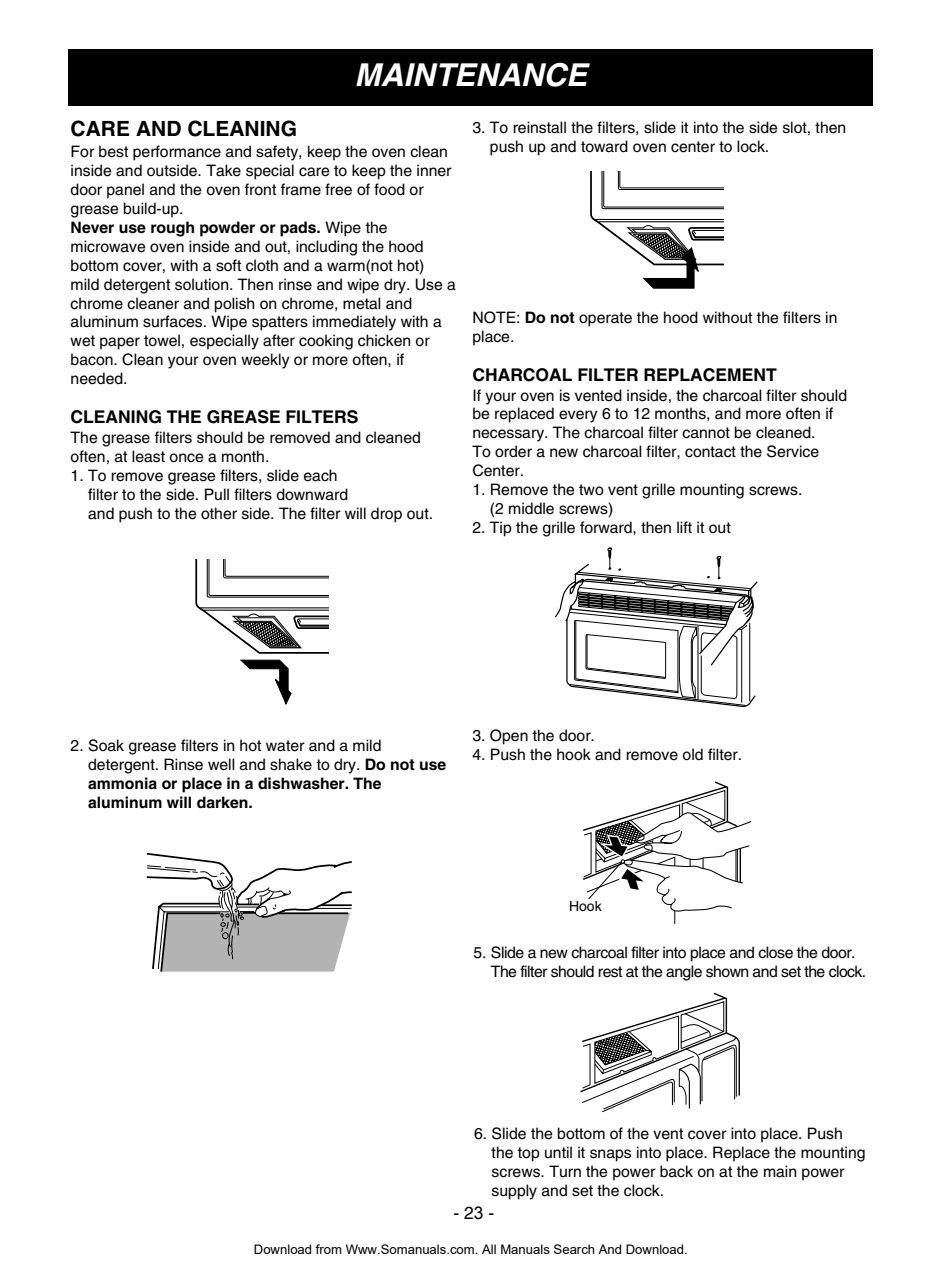
<style>
.page{position:relative;width:942px;height:1274px;background:#fff}
.page>*{position:absolute;margin:0;border:0;box-sizing:border-box;transform-origin:0 0}
.t1{font:italic 700 31.5px "Helvetica";color:#fff}
.t2{font:700 21px "Helvetica";color:#000}
.t3{font:700 17.5px "Helvetica";color:#000}
.t4{font:17.5px "Helvetica";color:#000}
.t5{font:15.75px/18.9px "Helvetica";color:#000}
.t6{font:15.75px/18.9px "Helvetica";letter-spacing:-.03em;color:#000}
.t7{font:14px "Helvetica";color:#000}
.t8{font:13.12px "Arial";color:#000}
.s1{font-weight:700}
.s2{font-family:"Arial"}
</style>
<div class="page">
<div style="left:69px;top:50px;width:803px;height:56px;background:#000"></div>
<svg style="left:590px;top:171px;width:133px;height:118px"></svg>
<svg style="left:195px;top:559px;width:133px;height:146px"></svg>
<svg style="left:146px;top:853px;width:206px;height:119px"></svg>
<svg style="left:580px;top:992px;width:160px;height:120px"></svg>
<svg style="left:583px;top:781px;width:169px;height:143px"></svg>
<svg style="left:555px;top:548px;width:203px;height:160px"></svg>
<h1 class="t1" style="left:354px;top:63px;width:234px">MAINTENANCE</h1>
<h2 class="t2" style="left:71px;top:121px;width:228px">CARE AND CLEANING</h2>
<p class="t5" style="left:71px;top:144px;width:387px">For best performance and safety, keep the oven clean inside and outside. Take special care to keep the inner door panel and the oven front frame free of food or grease build-up.<br><span class="s1">Never use rough powder or pads.</span> Wipe the microwave oven inside and out, including the hood bottom cover, with a soft cloth and a warm(not hot) mild detergent solution. Then rinse and wipe dry. Use a chrome cleaner and polish on chrome, metal and aluminum surfaces. Wipe spatters immediately with a wet paper towel, especially after cooking chicken or bacon. Clean your oven weekly or more often, if needed.</p>
<p class="t3" style="left:71px;top:411px;width:289px">CLEANING THE GREASE FILTERS</p>
<p class="t5" style="left:71px;top:429px;width:352px">The grease filters should be removed and cleaned often, at least once a month.</p>
<p class="t5" style="left:88px;top:467px;width:346px;text-indent:-17px">1. To remove grease filters, slide each<br>filter to the side. Pull filters downward<br>and push to the other side. The filter will drop out.</p>
<p class="t5" style="left:490px;top:119px;width:358px;text-indent:-17px">3. To reinstall the filters, slide it into the side slot, then push up and toward oven center to lock.</p>
<p class="t5" style="left:472px;top:309px;width:366px">NOTE: <span class="s1">Do not</span> operate the hood without the filters in place.</p>
<p class="t3" style="left:472px;top:368px;width:306px">CHARCOAL FILTER REPLACEMENT</p>
<p class="t5" style="left:472px;top:387px;width:376px">If your oven is vented inside, the charcoal filter should be replaced every 6 to 12 months, and more often if necessary. The charcoal filter cannot be cleaned.<br>To order a new charcoal filter, contact the Service Center.</p>
<p class="t5" style="left:490px;top:482px;width:314px;text-indent:-17px">1. Remove the two vent grille mounting screws. (2 middle screws)</p>
<p class="t5" style="left:472px;top:519px;width:260px">2. Tip the grille forward, then lift it out</p>
<p class="t5" style="left:88px;top:737px;width:359px;text-indent:-17px">2. Soak grease filters in hot water and a mild detergent. Rinse well and shake to dry. <span class="s1">Do not use ammonia or place in a dishwasher. The aluminum will darken.</span></p>
<p class="t5" style="left:472px;top:727px;width:124px">3. Open the door.</p>
<p class="t5" style="left:472px;top:746px;width:271px">4. Push the hook and remove old filter.</p>
<p class="t7" style="left:569px;top:901px;width:34px">Hook</p>
<p class="t6" style="left:491px;top:945px;width:377px;text-indent:-17px">5. Slide a new charcoal filter into place and close the door.<br>The filter should rest at the angle shown and set the clock.</p>
<p class="t5" style="left:491px;top:1126px;width:375px;text-indent:-17px">6. Slide the bottom of the vent cover into place. Push the top until it snaps into place. Replace the mounting screws. Turn the power back on at the main power supply and set the clock.</p>
<p class="t4" style="left:453px;top:1207px;width:42px">- 2<span class="s2">3</span> -</p>
<p class="t8" style="left:254px;top:1242px;width:435px">Download from Www.Somanuals.com. All Manuals Search And Download.</p>
</div>
